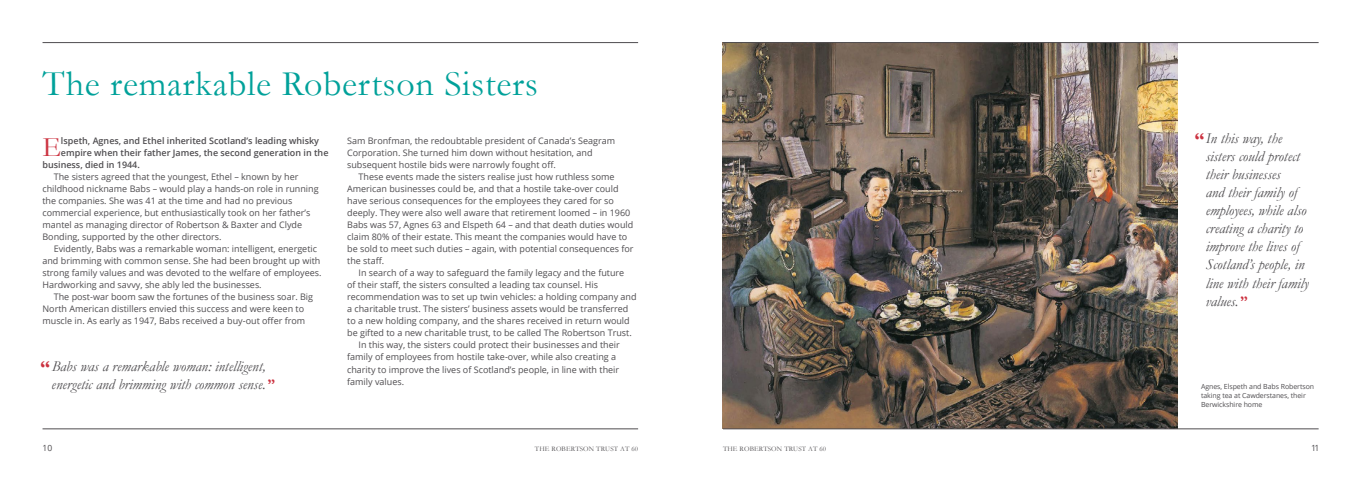
<style>
.page{position:relative;width:1361px;height:477px;background:#fff}
.page>*{position:absolute;margin:0;border:0;box-sizing:border-box;transform-origin:0 0}
.t1{font:36px "Garamond";letter-spacing:.02em;color:#00a19a}
.t2{font:28.2px "Garamond";color:#cc3341}
.t3{font:italic 15px/18px "Garamond";color:#4f4d50}
.t4{font:9px/12px "Open Sans";color:#4f4d50}
.t5{font:600 9px "Open Sans";color:#4f4d50}
.t6{font:8.5px "Open Sans";color:#4f4d50}
.t7{font:7px/9px "Open Sans";letter-spacing:-.01em;color:#4f4d50}
.t8{font:7px "Garamond";letter-spacing:.02em;color:#4f4d50}
.s1{font-weight:700;font-style:normal;font-size:20px;color:#cc3341}
.s2{font-weight:700;font-style:normal;color:#cc3341}
</style>
<div class="page">
<hr style="left:43px;top:42px;width:595px;height:1px;background:#4f4d50">
<hr style="left:43px;top:428px;width:595px;height:1px;background:#4f4d50">
<img style="left:722px;top:43px;width:455px;height:385px">
<hr style="left:723px;top:42px;width:595px;height:1px;background:#4f4d50">
<hr style="left:723px;top:428px;width:595px;height:1px;background:#4f4d50">
<h1 class="t1" style="left:42px;top:59px;width:497px">The remarkable Robertson Sisters</h1>
<h2 class="t2" style="left:42px;top:128px;width:20px">E</h2>
<p class="t5" style="left:61px;top:135px;width:260px">lspeth, Agnes, and Ethel inherited Scotland’s leading whisky</p>
<p class="t5" style="left:61px;top:147px;width:269px">empire when their father James, the second generation in the</p>
<p class="t5" style="left:42px;top:159px;width:99px">business, died in 1944.</p>
<p class="t4" style="left:42px;top:170px;width:278px;text-indent:11px">The sisters agreed that the youngest, Ethel – known by her childhood nickname Babs – would play a hands-on role in running the companies. She was 41 at the time and had no previous commercial experience, but enthusiastically took on her father’s mantel as managing director of Robertson &amp; Baxter and Clyde Bonding, supported by the other directors.</p>
<p class="t4" style="left:42px;top:242px;width:281px;text-indent:11px">Evidently, Babs was a remarkable woman: intelligent, energetic and brimming with common sense. She had been brought up with strong family values and was devoted to the welfare of employees.<br>Hardworking and savvy, she ably led the businesses.</p>
<p class="t4" style="left:42px;top:290px;width:272px;text-indent:11px">The post-war boom saw the fortunes of the business soar. Big<br>North American distillers envied this success and were keen to muscle in. As early as 1947, Babs received a buy-out offer from</p>
<h3 class="t3" style="left:52px;top:356px;width:225px;text-indent:-11px"><span class="s1">“</span>Babs was a remarkable woman: intelligent, energetic and brimming with common sense.<span class="s2">”</span></h3>
<p class="t4" style="left:347px;top:134px;width:269px">Sam Bronfman, the redoubtable president of Canada’s Seagram<br>Corporation. She turned him down without hesitation, and subsequent hostile bids were narrowly fought off.</p>
<p class="t4" style="left:347px;top:170px;width:288px;text-indent:11px">These events made the sisters realise just how ruthless some American businesses could be, and that a hostile take-over could have serious consequences for the employees they cared for so deeply. They were also well aware that retirement loomed – in 1960<br>Babs was 57, Agnes 63 and Elspeth 64 – and that death duties would claim 80% of their estate. This meant the companies would have to be sold to meet such duties – again, with potential consequences for the staff.</p>
<p class="t4" style="left:358px;top:266px;width:267px">In search of a way to safeguard the family legacy and the future</p>
<p class="t4" style="left:347px;top:278px;width:252px">of their staff, the sisters consulted a leading tax counsel. His</p>
<p class="t4" style="left:347px;top:290px;width:291px">recommendation was to set up twin vehicles: a holding company and</p>
<p class="t4" style="left:347px;top:302px;width:283px">a charitable trust. The sisters’ business assets would be transferred</p>
<p class="t4" style="left:347px;top:314px;width:284px">to a new holding company, and the shares received in return would</p>
<p class="t4" style="left:347px;top:326px;width:286px">be gifted to a new charitable trust, to be called The Robertson Trust.</p>
<p class="t4" style="left:358px;top:338px;width:263px">In this way, the sisters could protect their businesses and their</p>
<p class="t4" style="left:347px;top:350px;width:270px">family of employees from hostile take-over, while also creating a</p>
<p class="t4" style="left:347px;top:362px;width:273px">charity to improve the lives of Scotland’s people, in line with their</p>
<p class="t4" style="left:347px;top:374px;width:58px">family values.</p>
<h3 class="t3" style="left:1205px;top:129px;width:104px;text-indent:-11px"><span class="s1">“</span>In this way, the sisters could protect their businesses<br>and their family of employees, while also creating a charity to improve the lives of<br>Scotland’s people, in line with their family values.<span class="s2">”</span></h3>
<p class="t7" style="left:1201px;top:382px;width:115px">Agnes, Elspeth and Babs Robertson taking tea at Cawderstanes, their<br>Berwickshire home</p>
<p class="t6" style="left:43px;top:442px;width:11px">10</p>
<p class="t8" style="left:535px;top:444px;width:105px">THE ROBERTSON TRUST AT 60</p>
<p class="t8" style="left:723px;top:444px;width:105px">THE ROBERTSON TRUST AT 60</p>
<p class="t6" style="left:1312px;top:442px;width:8px">11</p>
</div>
